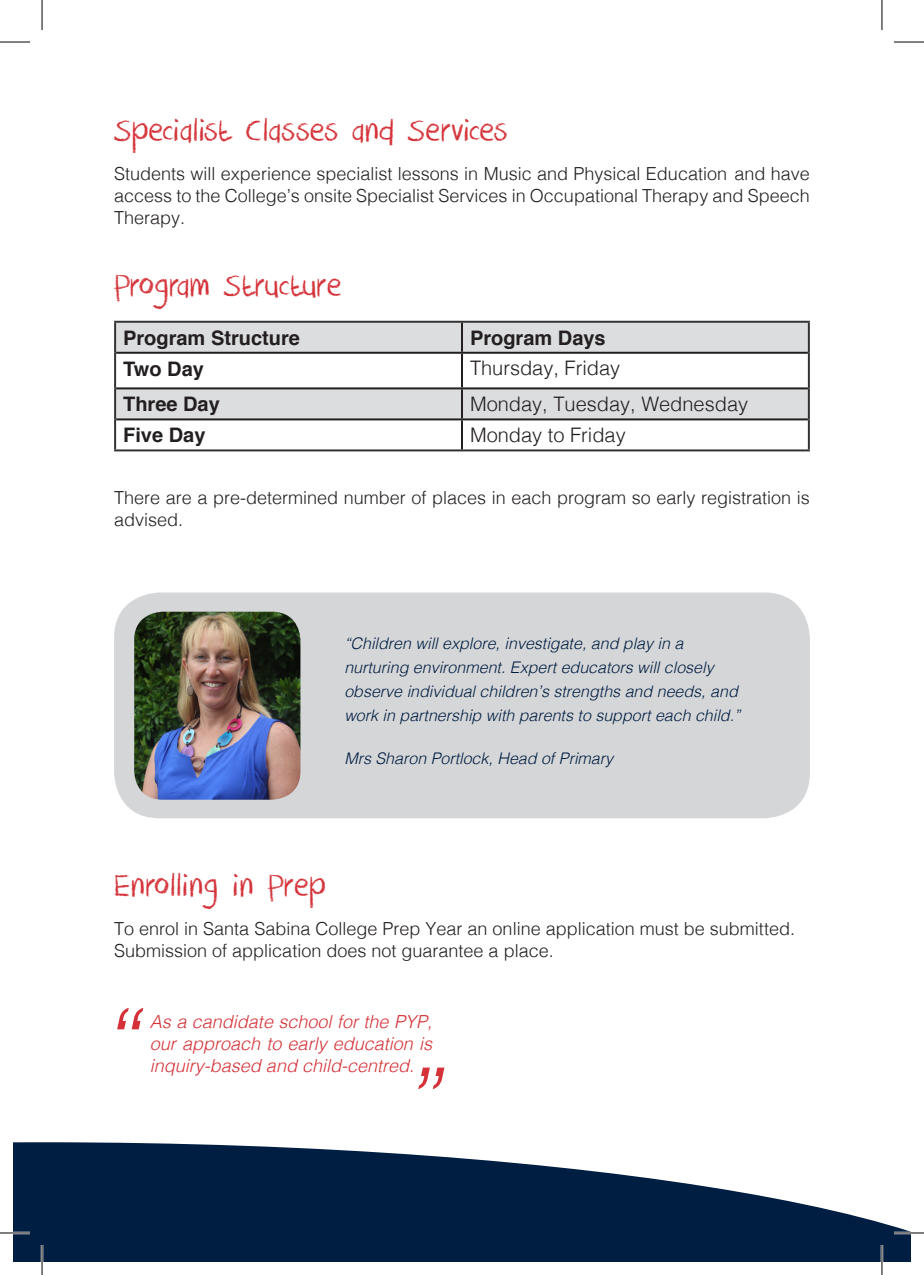
<style>
.page{position:relative;width:924px;height:1275px;background:#fff}
.page>*{position:absolute;margin:0;border:0;box-sizing:border-box;transform-origin:0 0}
.t1{font:italic 300 96px "Helvetica";color:#d43238}
.Head_1{font:36px "DK Crayon Crumble";color:#d43238}
.t2{font:300 20px "Helvetica";color:#231f20}
.t3{font:700 20px "Helvetica";color:#231f20}
.t4{font:300 18px/22px "Helvetica";color:#231f20}
.Head_1-2{font:italic 300 18px/22px "Helvetica";color:#d43238}
.t5{font:italic 300 16px/24px "Helvetica";color:#001e41}
</style>
<div class="page">
<div style="left:114px;top:592px;width:695px;height:226px;background:#d5d6d8;border-radius:45px"></div>
<svg style="left:116px;top:323px;width:691px;height:95px;fill:#dcdddf"></svg>
<hr style="left:114px;top:321px;width:348px;height:2px;background:#333">
<hr style="left:114px;top:323px;width:2px;height:30px;background:#333">
<hr style="left:462px;top:321px;width:347px;height:2px;background:#333">
<hr style="left:807px;top:323px;width:2px;height:30px;background:#333">
<hr style="left:114px;top:353px;width:2px;height:35px;background:#333">
<hr style="left:807px;top:353px;width:2px;height:35px;background:#333">
<hr style="left:114px;top:388px;width:2px;height:31px;background:#333">
<hr style="left:807px;top:388px;width:2px;height:31px;background:#333">
<hr style="left:114px;top:419px;width:2px;height:30px;background:#333">
<hr style="left:807px;top:419px;width:2px;height:30px;background:#333">
<hr style="left:114px;top:449px;width:348px;height:2px;background:#333">
<hr style="left:462px;top:449px;width:347px;height:2px;background:#333">
<hr style="left:461px;top:323px;width:2px;height:29px;background:#231f20">
<hr style="left:116px;top:352px;width:346px;height:2px;background:#231f20">
<hr style="left:462px;top:352px;width:345px;height:2px;background:#231f20">
<hr style="left:461px;top:354px;width:2px;height:33px;background:#231f20">
<hr style="left:116px;top:387px;width:346px;height:2px;background:#231f20">
<hr style="left:462px;top:387px;width:345px;height:2px;background:#231f20">
<hr style="left:461px;top:389px;width:2px;height:29px;background:#231f20">
<hr style="left:116px;top:418px;width:346px;height:2px;background:#231f20">
<hr style="left:462px;top:418px;width:345px;height:2px;background:#231f20">
<hr style="left:461px;top:420px;width:2px;height:29px;background:#231f20">
<svg style="left:14px;top:1142px;width:895px;height:119px;fill:#001e41"></svg>
<img style="left:134px;top:611px;width:166px;height:188px">
<hr style="left:0;top:1231px;width:30px;height:3px;background:#fff">
<hr style="left:893px;top:1231px;width:30px;height:3px;background:#fff">
<hr style="left:41px;top:1245px;width:2px;height:30px;background:#fff">
<hr style="left:880px;top:1245px;width:2px;height:30px;background:#fff">
<hr style="left:0;top:42px;width:30px;height:1px;background:#000">
<hr style="left:893px;top:42px;width:30px;height:1px;background:#000">
<hr style="left:0;top:1232px;width:30px;height:1px;background:#000">
<hr style="left:893px;top:1232px;width:30px;height:1px;background:#000">
<hr style="left:42px;top:0;width:1px;height:30px;background:#000">
<hr style="left:42px;top:1245px;width:1px;height:30px;background:#000">
<hr style="left:881px;top:0;width:1px;height:30px;background:#000">
<hr style="left:881px;top:1245px;width:1px;height:30px;background:#000">
<p class="Head_1" style="left:114px;top:108px;width:395px">Specialist Classes and Services</p>
<p class="t4" style="left:114px;top:161px;width:697px;text-align:justify">Students will experience specialist lessons in Music and Physical Education and have access to the College’s onsite Specialist Services in Occupational Therapy and Speech Therapy.</p>
<p class="Head_1" style="left:114px;top:263px;width:229px">Program Structure</p>
<p class="t3" style="left:123px;top:321px;width:178px">Program Structure</p>
<p class="t3" style="left:470px;top:321px;width:137px">Program Days</p>
<p class="t3" style="left:123px;top:352px;width:82px">Two Day</p>
<p class="t2" style="left:470px;top:351px;width:152px">Thursday, Friday</p>
<p class="t3" style="left:123px;top:388px;width:98px">Three Day</p>
<p class="t2" style="left:470px;top:387px;width:279px">Monday, Tuesday, Wednesday</p>
<p class="t3" style="left:123px;top:419px;width:84px">Five Day</p>
<p class="t2" style="left:470px;top:418px;width:157px">Monday to Friday</p>
<p class="t4" style="left:114px;top:486px;width:697px">There are a pre-determined number of places in each program so early registration is advised.</p>
<p class="t5" style="left:344px;top:630px;width:397px">“Children will explore, investigate, and play in a nurturing environment. Expert educators will closely observe individual children’s strengths and needs, and work in partnership with parents to support each child.”</p>
<p class="t5" style="left:344px;top:745px;width:270px">Mrs Sharon Portlock, Head of Primary</p>
<p class="Head_1" style="left:114px;top:864px;width:213px">Enrolling in Prep</p>
<p class="t4" style="left:114px;top:916px;width:682px">To enrol in Santa Sabina College Prep Year an online application must be submitted.<br>Submission of application does not guarantee a place.</p>
<p class="t1" style="left:99px;top:961px;width:39px">“</p>
<p class="Head_1-2" style="left:150px;top:1009px;width:284px">As a candidate school for the PYP, our approach to early education is</p>
<p class="Head_1-2" style="left:150px;top:1053px;width:266px">inquiry-based and child-centred.</p>
<p class="t1" style="left:462px;top:1135px;width:39px;rotate:-180deg">“</p>
</div>
